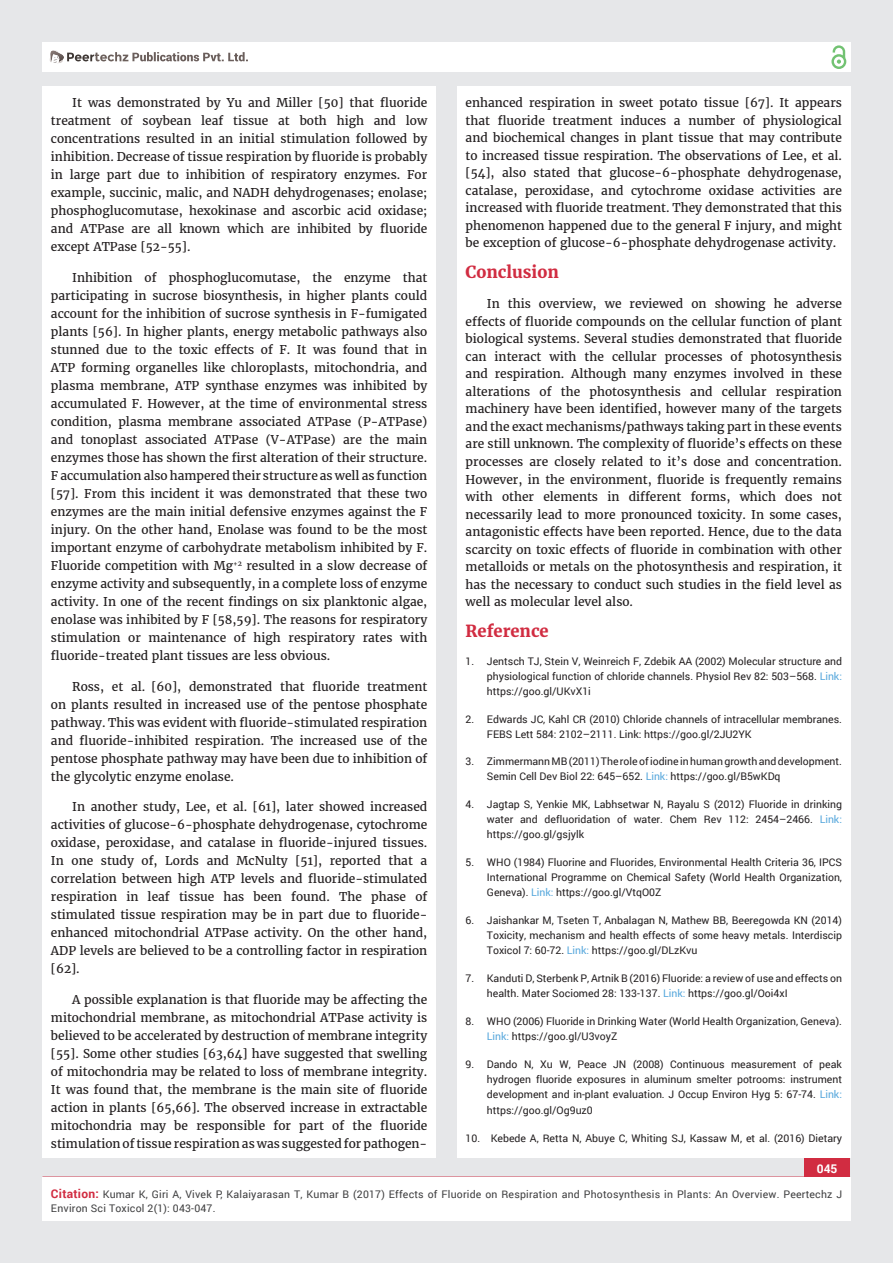
<style>
.page{position:relative;width:893px;height:1263px;background:#e6e7e9}
.page>*{position:absolute;margin:0;border:0;box-sizing:border-box;transform-origin:0 0}
.t1{font:700 16.5px "Merriweather";color:#d12c41}
.t2{font:12px/18px "Merriweather";color:#231f20;text-align:justify}
.t3{font:700 12px "Roboto";color:#fff}
.t4{font:10.5px/15px "Roboto";color:#231f20;text-align:justify}
.t5{font:10.5px/13.5px "Roboto";letter-spacing:.02em;color:#3e3e3f}
.s1{color:#56a7dc}
.s2{font-weight:700;font-size:12px;color:#d12c41}
</style>
<div class="page">
<div style="left:42px;top:43px;width:808px;height:29px;background:#fff"></div>
<div style="left:831px;top:54px;width:15px;height:15px;border:2px solid #72c272;border-radius:50%"></div>
<svg style="left:831px;top:45px;width:15px;height:19px"></svg>
<div style="left:804px;top:1157px;width:46px;height:43px;background:#d12c41"></div>
<div style="left:42px;top:1177px;width:809px;height:43px;background:#fff"></div>
<svg style="left:49px;top:50px;width:199px;height:14px"></svg>
<div style="left:42px;top:87px;width:394px;height:1071px;background:#fff"></div>
<div style="left:457px;top:87px;width:393px;height:1071px;background:#fff"></div>
<p class="t2" style="left:51px;top:94px;width:378px;text-indent:21px">It was demonstrated by Yu and Miller [50] that fluoride treatment of soybean leaf tissue at both high and low concentrations resulted in an initial stimulation followed by inhibition. Decrease of tissue respiration by fluoride is probably in large part due to inhibition of respiratory enzymes. For example, succinic, malic, and NADH dehydrogenases; enolase; phosphoglucomutase, hexokinase and ascorbic acid oxidase; and ATPase are all known which are inhibited by fluoride except ATPase [52-55].</p>
<p class="t2" style="left:51px;top:269px;width:378px;text-indent:21px">Inhibition of phosphoglucomutase, the enzyme that participating in sucrose biosynthesis, in higher plants could account for the inhibition of sucrose synthesis in F-fumigated plants [56]. In higher plants, energy metabolic pathways also stunned due to the toxic effects of F. It was found that in ATP forming organelles like chloroplasts, mitochondria, and plasma membrane, ATP synthase enzymes was inhibited by accumulated F. However, at the time of environmental stress condition, plasma membrane associated ATPase (P-ATPase) and tonoplast associated ATPase (V-ATPase) are the main enzymes those has shown the first alteration of their structure.<br>F accumulation also hampered their structure as well as function [57]. From this incident it was demonstrated that these two enzymes are the main initial defensive enzymes against the F injury. On the other hand, Enolase was found to be the most important enzyme of carbohydrate metabolism inhibited by F.<br>Fluoride competition with Mg<sup>+2</sup> resulted in a slow decrease of enzyme activity and subsequently, in a complete loss of enzyme activity. In one of the recent findings on six planktonic algae, enolase was inhibited by F [58,59]. The reasons for respiratory stimulation or maintenance of high respiratory rates with fluoride-treated plant tissues are less obvious.</p>
<p class="t2" style="left:51px;top:677px;width:378px;text-indent:21px">Ross, et al. [60], demonstrated that fluoride treatment on plants resulted in increased use of the pentose phosphate pathway. This was evident with fluoride-stimulated respiration and fluoride-inhibited respiration. The increased use of the pentose phosphate pathway may have been due to inhibition of the glycolytic enzyme enolase.</p>
<p class="t2" style="left:51px;top:798px;width:378px;text-indent:21px">In another study, Lee, et al. [61], later showed increased activities of glucose-6-phosphate dehydrogenase, cytochrome oxidase, peroxidase, and catalase in fluoride-injured tissues.<br>In one study of, Lords and McNulty [51], reported that a correlation between high ATP levels and fluoride-stimulated respiration in leaf tissue has been found. The phase of stimulated tissue respiration may be in part due to fluoride&shy;enhanced mitochondrial ATPase activity. On the other hand, ADP levels are believed to be a controlling factor in respiration [62].</p>
<p class="t2" style="left:51px;top:991px;width:378px;text-indent:21px">A possible explanation is that fluoride may be affecting the mitochondrial membrane, as mitochondrial ATPase activity is believed to be accelerated by destruction of membrane integrity [55]. Some other studies [63,64] have suggested that swelling of mitochondria may be related to loss of membrane integrity.<br>It was found that, the membrane is the main site of fluoride action in plants [65,66]. The observed increase in extractable mitochondria may be responsible for part of the fluoride stimulation of tissue respiration as was suggested for pathogen-</p>
<p class="t2" style="left:466px;top:94px;width:378px;line-height:17.5px">enhanced respiration in sweet potato tissue [67]. It appears that fluoride treatment induces a number of physiological and biochemical changes in plant tissue that may contribute to increased tissue respiration. The observations of Lee, et al. [54], also stated that glucose-6-phosphate dehydrogenase, catalase, peroxidase, and cytochrome oxidase activities are increased with fluoride treatment. They demonstrated that this phenomenon happened due to the general F injury, and might be exception of glucose-6-phosphate dehydrogenase activity.</p>
<h1 class="t1" style="left:466px;top:262px;width:95px">Conclusion</h1>
<p class="t2" style="left:466px;top:295px;width:378px;line-height:17.5px;text-indent:21px">In this overview, we reviewed on showing he adverse effects of fluoride compounds on the cellular function of plant biological systems. Several studies demonstrated that fluoride can interact with the cellular processes of photosynthesis and respiration. Although many enzymes involved in these alterations of the photosynthesis and cellular respiration machinery have been identified, however many of the targets and the exact mechanisms/pathways taking part in these events are still unknown. The complexity of fluoride’s effects on these processes are closely related to it’s dose and concentration.<br>However, in the environment, fluoride is frequently remains with other elements in different forms, which does not necessarily lead to more pronounced toxicity. In some cases, antagonistic effects have been reported. Hence, due to the data scarcity on toxic effects of fluoride in combination with other metalloids or metals on the photosynthesis and respiration, it has the necessary to conduct such studies in the field level as well as molecular level also.</p>
<h1 class="t1" style="left:466px;top:621px;width:85px">Reference</h1>
<p class="t4" style="left:487px;top:653px;width:357px;text-indent:-21px">1. Jentsch TJ, Stein V, Weinreich F, Zdebik AA (2002) Molecular structure and physiological function of chloride channels. Physiol Rev 82: 503–568. <span class="s1">Link: </span>https://goo.gl/UKvX1i</p>
<p class="t4" style="left:487px;top:711px;width:357px;text-indent:-21px">2. Edwards JC, Kahl CR (2010) Chloride channels of intracellular membranes.<br>FEBS Lett 584: 2102–2111. Link: https://goo.gl/2JU2YK</p>
<p class="t4" style="left:487px;top:754px;width:357px;text-indent:-21px">3. Zimmermann MB (2011) The role of iodine in human growth and development.<br>Semin Cell Dev Biol 22: 645–652. <span class="s1">Link:</span> https://goo.gl/B5wKDq</p>
<p class="t4" style="left:487px;top:797px;width:357px;text-indent:-21px">4. Jagtap S, Yenkie MK, Labhsetwar N, Rayalu S (2012) Fluoride in drinking water and defluoridation of water. Chem Rev 112: 2454–2466. <span class="s1">Link: </span>https://goo.gl/gsjylk</p>
<p class="t4" style="left:487px;top:854px;width:357px;text-indent:-21px">5. WHO (1984) Fluorine and Fluorides, Environmental Health Criteria 36, IPCS International Programme on Chemical Safety (World Health Organization, Geneva). <span class="s1">Link:</span> https://goo.gl/VtqO0Z</p>
<p class="t4" style="left:487px;top:912px;width:357px;text-indent:-21px">6. Jaishankar M, Tseten T, Anbalagan N, Mathew BB, Beeregowda KN (2014)<br>Toxicity, mechanism and health effects of some heavy metals. Interdiscip Toxicol 7: 60-72. <span class="s1">Link:</span> https://goo.gl/DLzKvu</p>
<p class="t4" style="left:487px;top:970px;width:357px;text-indent:-21px">7. Kanduti D, Sterbenk P, Artnik B (2016) Fluoride: a review of use and effects on health. Mater Sociomed 28: 133-137. <span class="s1">Link:</span> https://goo.gl/Ooi4xI</p>
<p class="t4" style="left:487px;top:1013px;width:357px;text-indent:-21px">8. WHO (2006) Fluoride in Drinking Water (World Health Organization, Geneva).<br><span class="s1">Link:</span> https://goo.gl/U3voyZ</p>
<p class="t4" style="left:487px;top:1057px;width:357px;text-indent:-21px">9. Dando N, Xu W, Peace JN (2008) Continuous measurement of peak hydrogen fluoride exposures in aluminum smelter potrooms: instrument development and in-plant evaluation. J Occup Environ Hyg 5: 67-74. <span class="s1">Link: </span>https://goo.gl/Og9uz0</p>
<p class="t4" style="left:466px;top:1130px;width:378px">10. Kebede A, Retta N, Abuye C, Whiting SJ, Kassaw M, et al. (2016) Dietary</p>
<p class="t3" style="left:817px;top:1161px;width:22px">045</p>
<p class="t5" style="left:51px;top:1188px;width:793px"><span class="s2">Citation:</span> Kumar K, Giri A, Vivek P, Kalaiyarasan T, Kumar B (2017) Effects of Fluoride on Respiration and Photosynthesis in Plants: An Overview. Peertechz J<br>Environ Sci Toxicol 2(1): 043-047.</p>
</div>
